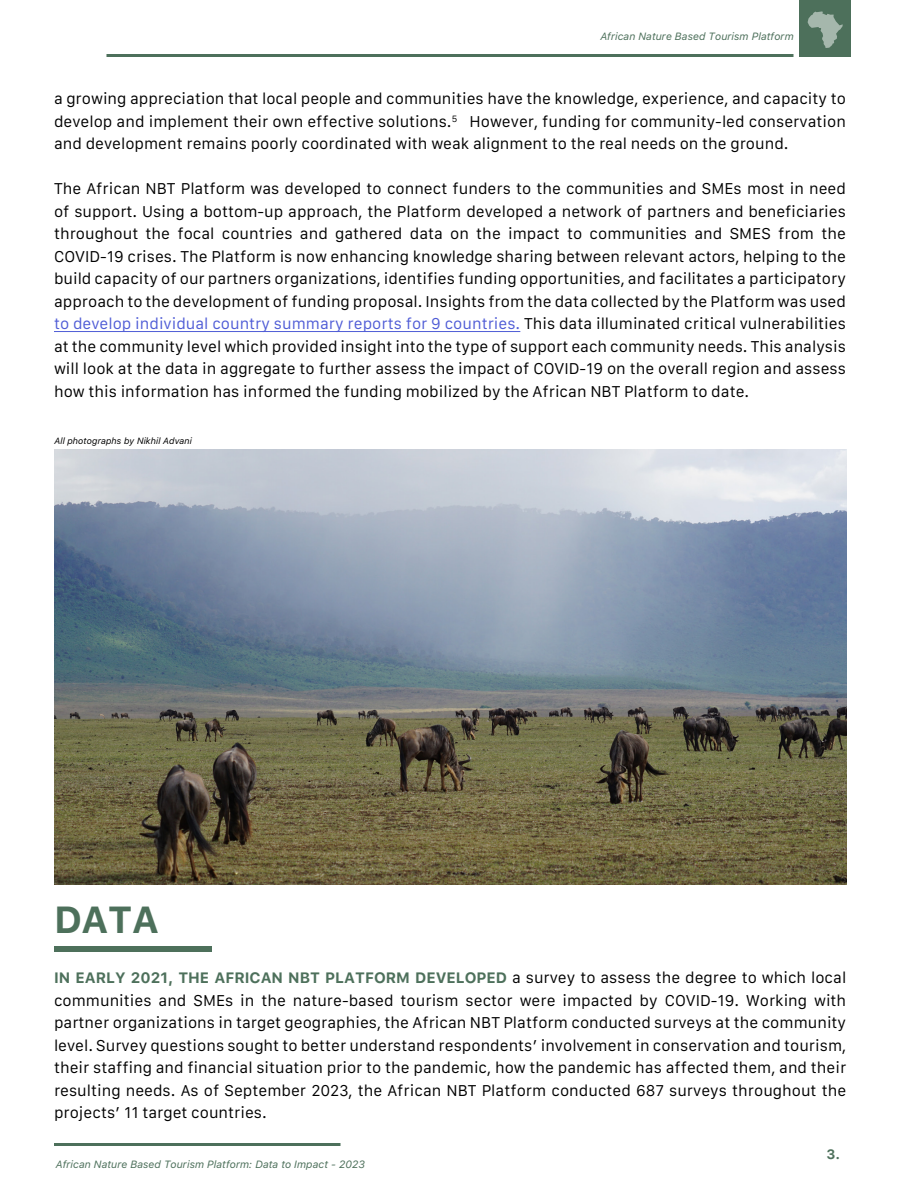
<style>
.page{position:relative;width:900px;height:1200px;background:#fff}
.page>*{position:absolute;margin:0;border:0;box-sizing:border-box;transform-origin:0 0}
.t1{font:700 37.5px "Galvji";color:#4d705b}
.t2{font:15px/22.5px "Galvji";color:#000;text-align:justify}
.t3{font:700 13.5px "Galvji";color:#4d705b}
.t4{font:italic 10.5px "Galvji";color:#4d705b}
.t5{font:italic 9px "Galvji";color:#000}
.s1{color:#4f5cd6}
.s2{font-weight:700;color:#4d705b}
</style>
<div class="page">
<div style="left:800px;top:0;width:51px;height:57px;background:#4d705b"></div>
<svg style="left:808px;top:11px;width:35px;height:37px"></svg>
<hr style="left:107px;top:54px;width:687px;height:3px;background:#4d705b">
<hr style="left:54px;top:1143px;width:287px;height:3px;background:#4d705b">
<img style="left:54px;top:450px;width:792px;height:435px">
<hr style="left:54px;top:331px;width:466px;height:1px;background:#4f5cd6">
<div style="left:54px;top:946px;width:158px;height:6px;background:#4d705b"></div>
<p class="t4" style="left:600px;top:32px;width:195px">African Nature Based Tourism Platform</p>
<p class="t2" style="left:54px;top:89px;width:793px">a growing appreciation that local people and communities have the knowledge, experience, and capacity to develop and implement their own effective solutions.<sup>5</sup> However, funding for community-led conservation and development remains poorly coordinated with weak alignment to the real needs on the ground.</p>
<p class="t2" style="left:54px;top:179px;width:794px">The African NBT Platform was developed to connect funders to the communities and SMEs most in need of support. Using a bottom-up approach, the Platform developed a network of partners and beneficiaries throughout the focal countries and gathered data on the impact to communities and SMES from the COVID-19 crises. The Platform is now enhancing knowledge sharing between relevant actors, helping to the build capacity of our partners organizations, identifies funding opportunities, and facilitates a participatory approach to the development of funding proposal. Insights from the data collected by the Platform was used <span class="s1">to develop individual country summary reports for 9 countries.</span> This data illuminated critical vulnerabilities at the community level which provided insight into the type of support each community needs. This analysis will look at the data in aggregate to further assess the impact of COVID-19 on the overall region and assess how this information has informed the funding mobilized by the African NBT Platform to date.</p>
<p class="t5" style="left:54px;top:437px;width:139px">All photographs by Nikhil Advani</p>
<h1 class="t1" style="left:54px;top:904px;width:107px">DATA</h1>
<p class="t2" style="left:54px;top:968px;width:794px"><span class="s2">IN EARLY 2021, THE AFRICAN NBT PLATFORM DEVELOPED</span> a survey to assess the degree to which local communities and SMEs in the nature-based tourism sector were impacted by COVID-19. Working with partner organizations in target geographies, the African NBT Platform conducted surveys at the community level. Survey questions sought to better understand respondents’ involvement in conservation and tourism, their staffing and financial situation prior to the pandemic, how the pandemic has affected them, and their resulting needs. As of September 2023, the African NBT Platform conducted 687 surveys throughout the projects’ 11 target countries.</p>
<p class="t4" style="left:56px;top:1160px;width:311px">African Nature Based Tourism Platform: Data to Impact - 2023</p>
<p class="t3" style="left:826px;top:1149px;width:15px">3.</p>
</div>
